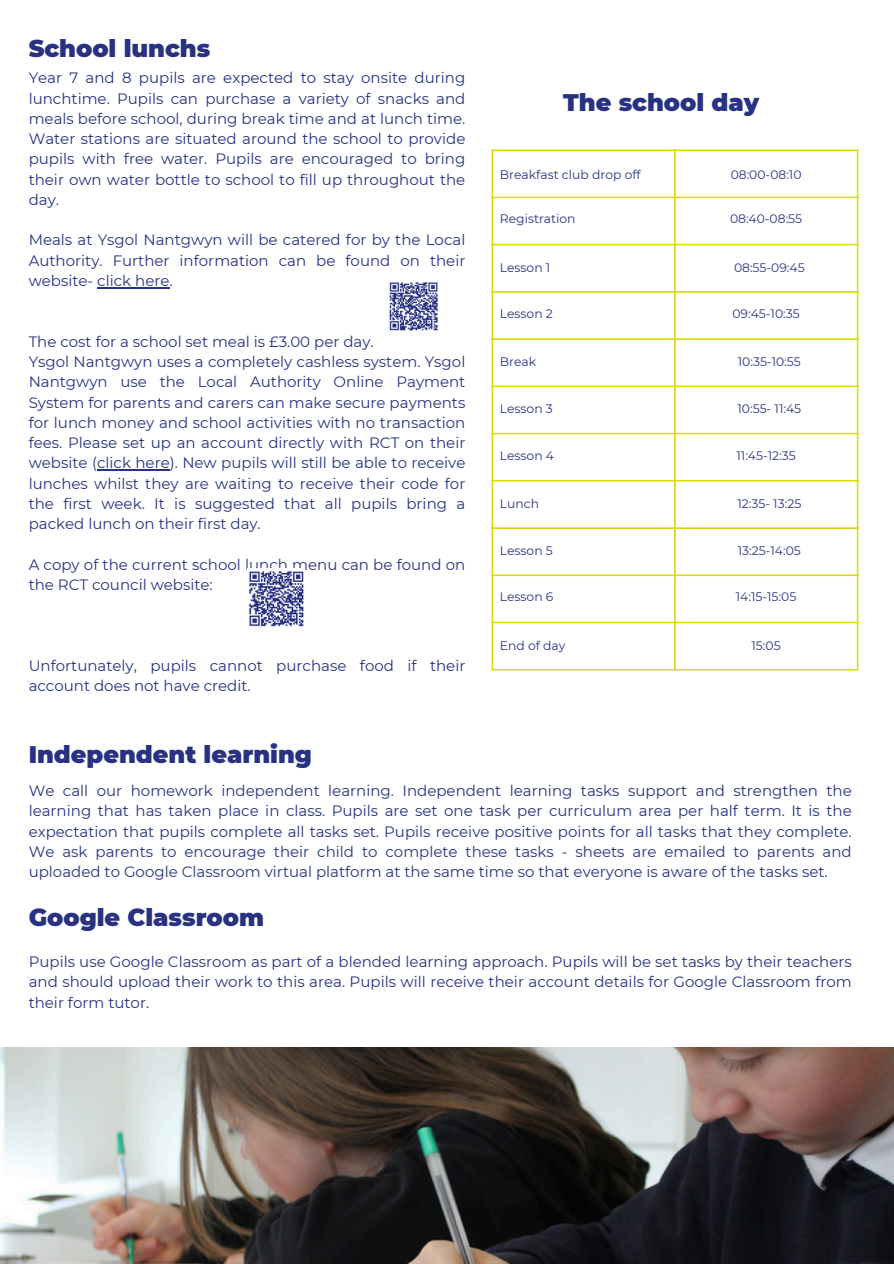
<style>
.page{position:relative;width:894px;height:1264px;background:#fff}
.page>*{position:absolute;margin:0;border:0;box-sizing:border-box;transform-origin:0 0}
.t1{font:900 24px "Montserrat";color:#283282}
.t2{font:15px/20.2px "Montserrat";color:#283282;text-align:justify}
.t3{font:12.3px "Montserrat";color:#283282}
</style>
<div class="page">
<img style="left:0;top:1047px;width:893px;height:216px">
<hr style="left:97px;top:287px;width:72px;height:1px;background:#283282">
<hr style="left:97px;top:469px;width:73px;height:1px;background:#283282">
<hr style="left:491px;top:151px;width:2px;height:518px;background:#dddc00">
<hr style="left:674px;top:151px;width:1px;height:518px;background:#dddc00">
<hr style="left:856px;top:151px;width:2px;height:518px;background:#dddc00">
<hr style="left:491px;top:149px;width:367px;height:2px;background:#dddc00">
<hr style="left:491px;top:197px;width:367px;height:1px;background:#dddc00">
<hr style="left:491px;top:244px;width:367px;height:1px;background:#dddc00">
<hr style="left:491px;top:291px;width:367px;height:1px;background:#dddc00">
<hr style="left:491px;top:338px;width:367px;height:2px;background:#dddc00">
<hr style="left:491px;top:385px;width:367px;height:2px;background:#dddc00">
<hr style="left:491px;top:433px;width:367px;height:1px;background:#dddc00">
<hr style="left:491px;top:480px;width:367px;height:1px;background:#dddc00">
<hr style="left:491px;top:527px;width:367px;height:2px;background:#dddc00">
<hr style="left:491px;top:574px;width:367px;height:2px;background:#dddc00">
<hr style="left:491px;top:621px;width:367px;height:2px;background:#dddc00">
<hr style="left:491px;top:669px;width:367px;height:1px;background:#dddc00">
<img style="left:389px;top:282px;width:49px;height:49px">
<img style="left:249px;top:571px;width:55px;height:56px">
<p class="t1" style="left:29px;top:34px;width:183px">School lunchs</p>
<p class="t2" style="left:29px;top:68px;width:438px">Year 7 and 8 pupils are expected to stay onsite during lunchtime. Pupils can purchase a variety of snacks and meals before school, during break time and at lunch time.<br>Water stations are situated around the school to provide pupils with free water. Pupils are encouraged to bring their own water bottle to school to fill up throughout the day.</p>
<p class="t2" style="left:29px;top:230px;width:438px">Meals at Ysgol Nantgwyn will be catered for by the Local Authority. Further information can be found on their website- click here.</p>
<p class="t2" style="left:29px;top:331px;width:346px">The cost for a school set meal is £3.00 per day.</p>
<p class="t2" style="left:29px;top:351px;width:438px">Ysgol Nantgwyn uses a completely cashless system. Ysgol Nantgwyn use the Local Authority Online Payment System for parents and carers can make secure payments for lunch money and school activities with no transaction fees. Please set up an account directly with RCT on their website (click here). New pupils will still be able to receive lunches whilst they are waiting to receive their code for the first week. It is suggested that all pupils bring a packed lunch on their first day.</p>
<p class="t2" style="left:29px;top:554px;width:438px">A copy of the current school lunch menu can be found on the RCT council website:</p>
<h1 class="t2" style="left:29px;top:655px;width:438px">Unfortunately, pupils cannot purchase food if their account does not have credit.</h1>
<p class="t1" style="left:563px;top:87px;width:197px">The school day</p>
<p class="t3" style="left:499px;top:167px;width:142px">Breakfast club drop off</p>
<p class="t3" style="left:730px;top:167px;width:72px">08:00-08:10</p>
<p class="t3" style="left:499px;top:211px;width:77px">Registration</p>
<p class="t3" style="left:729px;top:211px;width:74px">08:40-08:55</p>
<p class="t3" style="left:499px;top:260px;width:52px">Lesson 1</p>
<p class="t3" style="left:733px;top:260px;width:72px">08:55-09:45</p>
<p class="t3" style="left:499px;top:306px;width:55px">Lesson 2</p>
<p class="t3" style="left:732px;top:306px;width:69px">09:45-10:35</p>
<p class="t3" style="left:499px;top:354px;width:38px">Break</p>
<p class="t3" style="left:737px;top:354px;width:64px">10:35-10:55</p>
<p class="t3" style="left:499px;top:401px;width:54px">Lesson 3</p>
<p class="t3" style="left:737px;top:401px;width:65px">10:55- 11:45</p>
<p class="t3" style="left:499px;top:447px;width:56px">Lesson 4</p>
<p class="t3" style="left:736px;top:447px;width:61px">11:45-12:35</p>
<p class="t3" style="left:499px;top:496px;width:41px">Lunch</p>
<p class="t3" style="left:737px;top:496px;width:65px">12:35- 13:25</p>
<p class="t3" style="left:499px;top:543px;width:54px">Lesson 5</p>
<p class="t3" style="left:737px;top:543px;width:64px">13:25-14:05</p>
<p class="t3" style="left:499px;top:589px;width:55px">Lesson 6</p>
<p class="t3" style="left:735px;top:589px;width:62px">14:15-15:05</p>
<h1 class="t3" style="left:499px;top:637px;width:67px">End of day</h1>
<h1 class="t3" style="left:751px;top:637px;width:31px">15:05</h1>
<p class="t1" style="left:29px;top:740px;width:285px">Independent learning</p>
<p class="t2" style="left:29px;top:780px;width:824px">We call our homework independent learning. Independent learning tasks support and strengthen the learning that has taken place in class. Pupils are set one task per curriculum area per half term. It is the expectation that pupils complete all tasks set. Pupils receive positive points for all tasks that they complete.<br>We ask parents to encourage their child to complete these tasks - sheets are emailed to parents and uploaded to Google Classroom virtual platform at the same time so that everyone is aware of the tasks set.</p>
<p class="t1" style="left:29px;top:902px;width:237px">Google Classroom</p>
<p class="t2" style="left:29px;top:951px;width:824px">Pupils use Google Classroom as part of a blended learning approach. Pupils will be set tasks by their teachers and should upload their work to this area. Pupils will receive their account details for Google Classroom from their form tutor.</p>
</div>
